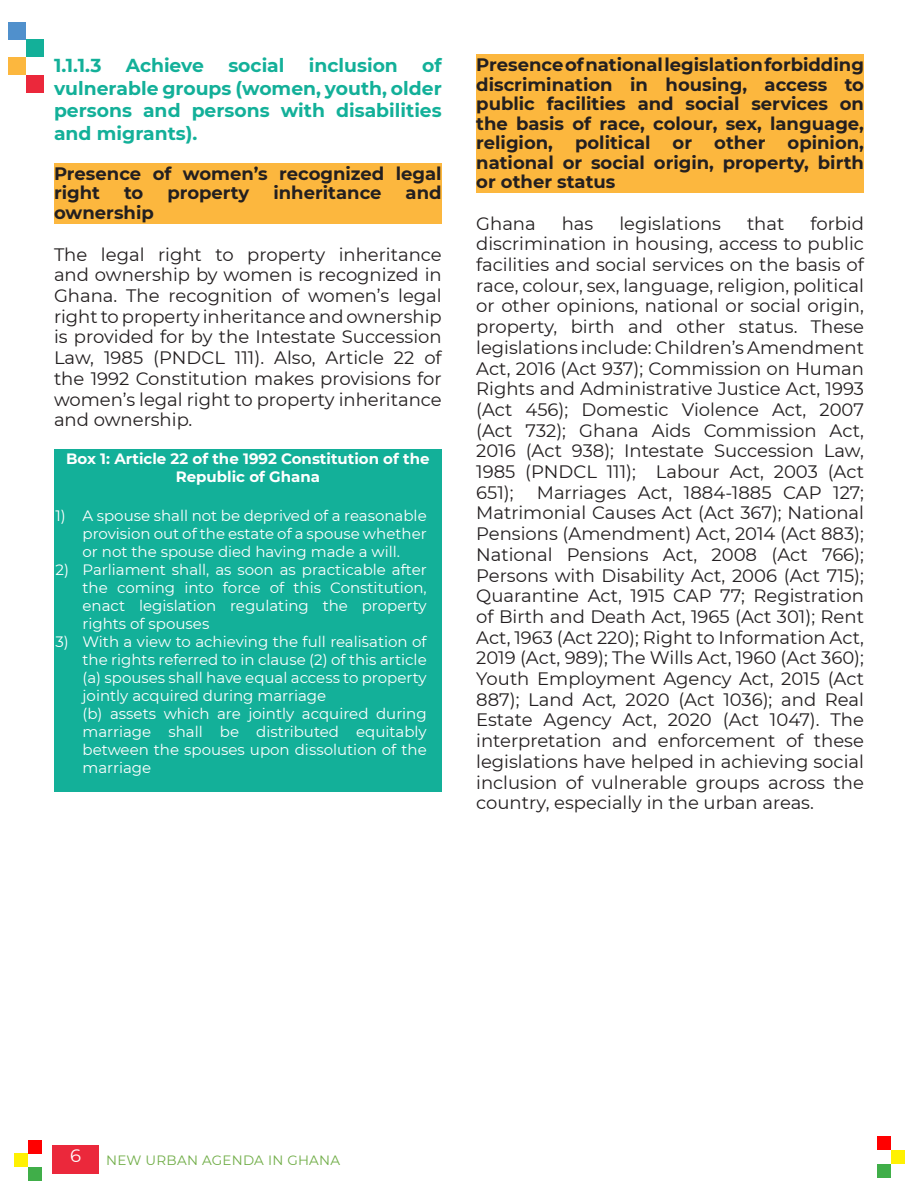
<style>
.page{position:relative;width:918px;height:1188px;background:#fff}
.page>*{position:absolute;margin:0;border:0;box-sizing:border-box;transform-origin:0 0}
.Heading_2{font:700 18.75px/22.5px "Montserrat";color:#13b099;text-align:justify}
.t1{font:18px/20.7px "Montserrat";color:#231f20;text-align:justify}
.t2{font:700 18px/19.5px "Montserrat";color:#231f20}
.t3{font:18px "Montserrat";color:#fff}
.List_Paragraph{font:15px/18px "Montserrat";color:#fff;text-align:justify}
.box{font:700 15px/18px "Montserrat";color:#fff;text-align:center}
.t4{font:13.5px "Montserrat";letter-spacing:.02em;color:#70ad47}
.s1{font-style:italic}
</style>
<div class="page">
<div style="left:8px;top:22px;width:18px;height:18px;background:#5090cc"></div>
<div style="left:26px;top:40px;width:18px;height:17px;background:#13b099"></div>
<div style="left:8px;top:57px;width:18px;height:18px;background:#fcb73e"></div>
<div style="left:26px;top:75px;width:18px;height:18px;background:#eb283b"></div>
<div style="left:52px;top:1145px;width:47px;height:29px;background:#eb283b"></div>
<div style="left:877px;top:1136px;width:14px;height:14px;background:#f00"></div>
<div style="left:891px;top:1150px;width:14px;height:14px;background:#fff101"></div>
<div style="left:877px;top:1164px;width:14px;height:14px;background:#40ae49"></div>
<div style="left:28px;top:1140px;width:14px;height:13px;background:#f00"></div>
<div style="left:14px;top:1153px;width:14px;height:14px;background:#fff101"></div>
<div style="left:28px;top:1167px;width:14px;height:14px;background:#40ae49"></div>
<div style="left:54px;top:163px;width:388px;height:60px;background:#fcb73e"></div>
<div style="left:54px;top:450px;width:388px;height:342px;background:#13b099"></div>
<div style="left:476px;top:54px;width:388px;height:138px;background:#fcb73e"></div>
<p class="Heading_2" style="left:54px;top:53px;width:49px">1.1.1.3</p>
<p class="Heading_2" style="left:126px;top:53px;width:80px">Achieve</p>
<p class="Heading_2" style="left:228px;top:53px;width:58px">social</p>
<p class="Heading_2" style="left:309px;top:53px;width:91px">inclusion</p>
<p class="Heading_2" style="left:54px;top:53px;width:389px;text-indent:368px">of vulnerable groups (women, youth, older persons and persons with disabilities and migrants).</p>
<p class="t2" style="left:54px;top:163px;width:389px">Presence of women’s recognized legal right</p>
<p class="t2" style="left:124px;top:182px;width:21px">to</p>
<p class="t2" style="left:167px;top:182px;width:84px">property</p>
<p class="t2" style="left:273px;top:182px;width:110px">inheritance</p>
<p class="t2" style="left:406px;top:182px;width:38px">and</p>
<p class="t2" style="left:54px;top:202px;width:101px">ownership</p>
<p class="t1" style="left:54px;top:243px;width:389px">The legal right to property inheritance and ownership by women is recognized in Ghana. The recognition of women’s legal right to property inheritance and ownership is provided for by the Intestate Succession Law, 1985 (PNDCL 111). Also, Article 22 of the 1992 Constitution makes provisions for women’s legal right to property inheritance and ownership.</p>
<p class="box" style="left:66px;top:449px;width:365px">Box 1: Article 22 of the 1992 Constitution of the<br>Republic of Ghana</p>
<p class="List_Paragraph" style="left:82px;top:507px;width:346px;text-indent:-27px">1) A spouse shall not be deprived of a reasonable provision out of the estate of a spouse whether or not the spouse died having made a will.</p>
<p class="List_Paragraph" style="left:82px;top:561px;width:346px;text-indent:-27px">2) Parliament shall, as soon as practicable after the coming into force of this Constitution, enact legislation regulating the property rights of spouses</p>
<p class="List_Paragraph" style="left:82px;top:633px;width:346px;text-indent:-27px">3) With a view to achieving the full realisation of the rights referred to in clause (2) of this article (a) spouses shall have equal access to property jointly acquired during marriage</p>
<p class="List_Paragraph" style="left:82px;top:705px;width:346px">(b) assets which are jointly acquired during marriage shall be distributed equitably between the spouses upon dissolution of the marriage</p>
<p class="t2" style="left:476px;top:54px;width:389px;text-align:justify">Presence of national legislation forbidding discrimination in housing, access to public facilities and social services on the basis of race, colour, sex, language, religion, political or other opinion, national or social origin, property, birth or other status</p>
<p class="t1" style="left:476px;top:212px;width:61px">Ghana</p>
<p class="t1" style="left:562px;top:212px;width:33px">has</p>
<p class="t1" style="left:619px;top:212px;width:103px">legislations</p>
<p class="t1" style="left:747px;top:212px;width:39px">that</p>
<p class="t1" style="left:476px;top:212px;width:389px;text-indent:334px">forbid discrimination in housing, access to public facilities and social services on the basis of race, colour, sex, language, religion, political or other opinions, national or social origin, property, birth and other status. These legislations include: Children’s Amendment Act, 2016 (Act 937); Commission on Human Rights and Administrative Justice Act, 1993 (Act 456); Domestic Violence Act, 2007 (Act 732); Ghana Aids Commission Act, 2016 (Act 938); Intestate Succession Law, 1985 (PNDCL 111); Labour Act, 2003 (Act 651);</p>
<p class="t1" style="left:476px;top:481px;width:389px;text-indent:61px">Marriages Act, 1884-1885 CAP 127; Matrimonial Causes Act (Act 367); National Pensions (Amendment) Act, 2014 (Act 883); National Pensions Act, 2008 (Act 766); Persons with Disability Act, 2006 (Act 715); Quarantine Act, 1915 CAP 77; Registration of Birth and Death Act, 1965 (Act 301); Rent Act, 1963 (Act 220); Right to Information Act, 2019 (Act, 989); The Wills Act, 1960 (Act 360); Youth Employment Agency Act, 2015 (Act 887); Land Act<span class="s1">,</span> 2020 (Act 1036); and Real Estate Agency Act, 2020 (Act 1047). The interpretation and enforcement of these legislations have helped in achieving social inclusion of vulnerable groups across the country, especially in the urban areas.</p>
<p class="t3" style="left:70px;top:1143px;width:12px">6</p>
<p class="t4" style="left:106px;top:1151px;width:235px">NEW URBAN AGENDA IN GHANA</p>
</div>
